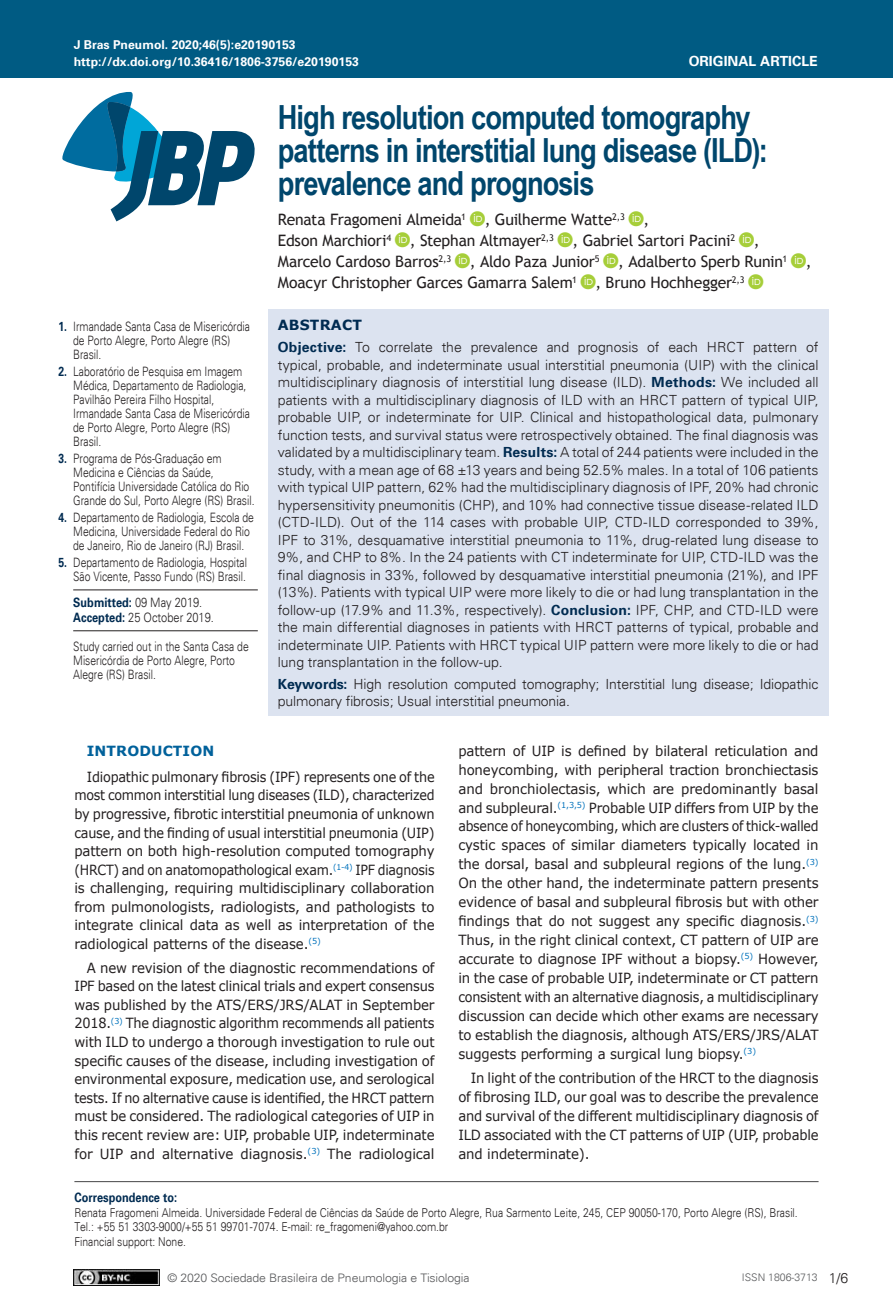
<style>
.page{position:relative;width:893px;height:1315px;background:#fff}
.page>*{position:absolute;margin:0;border:0;box-sizing:border-box;transform-origin:0 0}
.t1{font:700 33.25px/33.2px "Arial Narrow";letter-spacing:-.025em;color:#00466c}
.t2{font:15.75px/21px "Trebuchet MS";letter-spacing:-.015em;color:#231f20}
.t3{font:300 14px/17.5px "Univers";letter-spacing:-.01em;color:#231f20;text-align:justify}
.t4{font:14px/18.9px "Verdana";letter-spacing:-.01em;color:#231f20;text-align:justify;scale:.95 1}
.t5{font:14px/18.6px "Verdana";letter-spacing:-.01em;color:#231f20;text-align:justify;scale:.92 1}
.t6{font:14px/18.9px "Verdana";letter-spacing:-.01em;color:#231f20;text-align:justify;scale:.94 1}
.t7{font:700 14px "Univers";color:#fff}
.t8{font:700 14px "Verdana";letter-spacing:.01em;color:#00619b}
.t9{font:700 14px "Verdana";letter-spacing:.015em;color:#002b51}
.t10{font:300 12.95px/14px "Univers";color:#231f20;scale:.8 1}
.t11{font:300 12.95px/14.9px "Univers";color:#231f20;scale:.85 1}
.t12{font:700 12.95px "Univers";color:#002b51;scale:.85 1}
.t13{font:300 12.25px/14.7px "Univers";color:#231f20;scale:.85 1}
.t14{font:700 12.25px "Univers";color:#fff}
.t15{font:300 11.72px "Univers";letter-spacing:-.01em;color:#58595b;scale:1.04 1}
.t16{font:300 10.5px "Univers";color:#58595b}
.s1{font-weight:700;color:#002b51}
</style>
<div class="page">
<div style="left:0;top:0;width:892px;height:78px;background:#005b83"></div>
<svg style="left:62px;top:91px;width:193px;height:130px"></svg>
<img style="left:74px;top:1269px;width:86px;height:16px">
<div style="left:268px;top:309px;width:560px;height:407px;background:#dce3f0"></div>
<hr style="left:73px;top:589px;width:185px;height:1px;background:#231f20">
<hr style="left:73px;top:630px;width:185px;height:1px;background:#231f20">
<hr style="left:74px;top:1181px;width:745px;height:1px;background:#464647">
<p class="t14" style="left:74px;top:38px;width:223px">J Bras Pneumol. 2020;46(5):e20190153</p>
<p class="t14" style="left:74px;top:54px;width:287px">http://dx.doi.org/10.36416/1806-3756/e20190153</p>
<p class="t7" style="left:689px;top:53px;width:131px">Original article</p>
<p class="t10" style="left:73px;top:319px;width:222px;text-indent:-15px"><span class="s1">1.</span> Irmandade Santa Casa de Misericórdia de Porto Alegre, Porto Alegre (RS)<br>Brasil.</p>
<p class="t10" style="left:73px;top:364px;width:222px;text-indent:-15px"><span class="s1">2.</span> Laboratório de Pesquisa em Imagem<br>Médica, Departamento de Radiologia,<br>Pavilhão Pereira Filho Hospital,<br>Irmandade Santa Casa de Misericórdia de Porto Alegre, Porto Alegre (RS)<br>Brasil.</p>
<p class="t10" style="left:73px;top:451px;width:228px;text-indent:-15px"><span class="s1">3.</span> Programa de Pós-Graduação em Medicina e Ciências da Saúde, Pontifícia Universidade Católica do Rio Grande do Sul, Porto Alegre (RS) Brasil.</p>
<p class="t10" style="left:73px;top:510px;width:227px;text-indent:-15px"><span class="s1">4.</span> Departamento de Radiologia, Escola de<br>Medicina, Universidade Federal do Rio de Janeiro, Rio de Janeiro (RJ) Brasil.</p>
<p class="t10" style="left:58px;top:555px;width:237px;text-align:right"><span class="s1">5.</span> Departamento de Radiologia, Hospital<br>São Vicente, Passo Fundo (RS) Brasil.</p>
<p class="t11" style="left:73px;top:595px;width:167px"><span class="s1">Submitted:</span> 09 May 2019.<br><span class="s1">Accepted:</span> 25 October 2019.</p>
<p class="t10" style="left:73px;top:639px;width:221px">Study carried out in the Santa Casa de<br>Misericórdia de Porto Alegre, Porto<br>Alegre (RS) Brasil.</p>
<h1 class="t1" style="left:278px;top:99px;width:492px">High resolution computed tomography patterns in interstitial lung disease (ILD): prevalence and prognosis</h1>
<p class="t2" style="left:278px;top:209px;width:535px">Renata Fragomeni Almeida<sup>1</sup> , Guilherme Watte<sup>2,3</sup> ,<br>Edson Marchiori<sup>4</sup> , Stephan Altmayer<sup>2,3</sup> , Gabriel Sartori Pacini<sup>2</sup> , Marcelo Cardoso Barros<sup>2,3</sup> , Aldo Paza Junior<sup>5</sup> , Adalberto Sperb Runin<sup>1</sup> , Moacyr Christopher Garces Gamarra Salem<sup>1</sup> , Bruno Hochhegger<sup>2,3</sup></p>
<p class="t9" style="left:278px;top:315px;width:86px">ABSTRACT</p>
<p class="t3" style="left:278px;top:338px;width:542px"><span class="s1">Objective:</span> To correlate the prevalence and prognosis of each HRCT pattern of typical, probable, and indeterminate usual interstitial pneumonia (UIP) with the clinical multidisciplinary diagnosis of interstitial lung disease (ILD). <span class="s1">Methods:</span> We included all patients with a multidisciplinary diagnosis of ILD with an HRCT pattern of typical UIP, probable UIP, or indeterminate for UIP. Clinical and histopathological data, pulmonary function tests, and survival status were retrospectively obtained. The final diagnosis was validated by a multidisciplinary team. <span class="s1">Results:</span> A total of 244 patients were included in the study, with a mean age of 68 ±13 years and being 52.5% males. In a total of 106 patients with typical UIP pattern, 62% had the multidisciplinary diagnosis of IPF, 20% had chronic hypersensitivity pneumonitis (CHP), and 10% had connective tissue disease-related ILD (CTD-ILD). Out of the 114 cases with probable UIP, CTD-ILD corresponded to 39%, IPF to 31%, desquamative interstitial pneumonia to 11%, drug-related lung disease to 9%, and CHP to 8%. In the 24 patients with CT indeterminate for UIP, CTD-ILD was the final diagnosis in 33%, followed by desquamative interstitial pneumonia (21%), and IPF (13%). Patients with typical UIP were more likely to die or had lung transplantation in the follow-up (17.9% and 11.3%, respectively). <span class="s1">Conclusion:</span> IPF, CHP, and CTD-ILD were the main differential diagnoses in patients with HRCT patterns of typical, probable and indeterminate UIP. Patients with HRCT typical UIP pattern were more likely to die or had lung transplantation in the follow-up.</p>
<p class="t3" style="left:278px;top:676px;width:542px;line-height:16.8px"><span class="s1">Keywords:</span> High resolution computed tomography; Interstitial lung disease; Idiopathic pulmonary fibrosis; Usual interstitial pneumonia.</p>
<p class="t8" style="left:87px;top:740px;width:129px">INTRODUCTION</p>
<p class="t5" style="left:74px;top:767px;width:393px;text-indent:12px">Idiopathic pulmonary fibrosis (IPF) represents one of the most common interstitial lung diseases (ILD), characterized by progressive, fibrotic interstitial pneumonia of unknown cause, and the finding of usual interstitial pneumonia (UIP) pattern on both high-resolution computed tomography (HRCT) and on anatomopathological exam.<sup>(1-4)</sup> IPF diagnosis is challenging, requiring multidisciplinary collaboration from pulmonologists, radiologists, and pathologists to integrate clinical data as well as interpretation of the radiological patterns of the disease.<sup>(5)</sup></p>
<p class="t4" style="left:74px;top:958px;width:381px;text-indent:12px">A new revision of the diagnostic recommendations of IPF based on the latest clinical trials and expert consensus was published by the ATS/ERS/JRS/ALAT in September 2018.<sup>(3)</sup> The diagnostic algorithm recommends all patients with ILD to undergo a thorough investigation to rule out specific causes of the disease, including investigation of environmental exposure, medication use, and serological tests. If no alternative cause is identified, the HRCT pattern must be considered. The radiological categories of UIP in this recent review are: UIP, probable UIP, indeterminate for UIP and alternative diagnosis.<sup>(3)</sup> The radiological</p>
<p class="t4" style="left:458px;top:741px;width:381px">pattern of UIP is defined by bilateral reticulation and honeycombing, with peripheral traction bronchiectasis and bronchiolectasis, which are predominantly basal and subpleural.<sup>(1,3,5)</sup> Probable UIP differs from UIP by the absence of honeycombing, which are clusters of thick-walled cystic spaces of similar diameters typically located in the dorsal, basal and subpleural regions of the lung.<sup>(3)<br></sup>On the other hand, the indeterminate pattern presents evidence of basal and subpleural fibrosis but with other findings that do not suggest any specific diagnosis.<sup>(3)<br></sup>Thus, in the right clinical context, CT pattern of UIP are accurate to diagnose IPF without a biopsy.<sup>(5)</sup> However, in the case of probable UIP, indeterminate or CT pattern consistent with an alternative diagnosis, a multidisciplinary discussion can decide which other exams are necessary to establish the diagnosis, although ATS/ERS/JRS/ALAT suggests performing a surgical lung biopsy.<sup>(3)</sup></p>
<p class="t6" style="left:458px;top:1068px;width:385px;text-indent:12px">In light of the contribution of the HRCT to the diagnosis of fibrosing ILD, our goal was to describe the prevalence and survival of the different multidisciplinary diagnosis of ILD associated with the CT patterns of UIP (UIP, probable and indeterminate).</p>
<p class="t12" style="left:74px;top:1189px;width:122px">Correspondence to:</p>
<p class="t13" style="left:74px;top:1204px;width:853px">Renata Fragomeni Almeida. Universidade Federal de Ciências da Saúde de Porto Alegre, Rua Sarmento Leite, 245, CEP 90050-170, Porto Alegre (RS), Brasil.<br>Tel.: +55 51 3303-9000/+55 51 99701-7074. E-mail: re_fragomeni@yahoo.com.br<br>Financial support: None.</p>
<p class="t15" style="left:168px;top:1270px;width:292px">© 2020 Sociedade Brasileira de Pneumologia e Tisiologia</p>
<p class="t16" style="left:742px;top:1271px;width:77px">ISSN 1806-3713</p>
<p class="t3" style="left:829px;top:1269px;width:21px">1/6</p>
</div>
